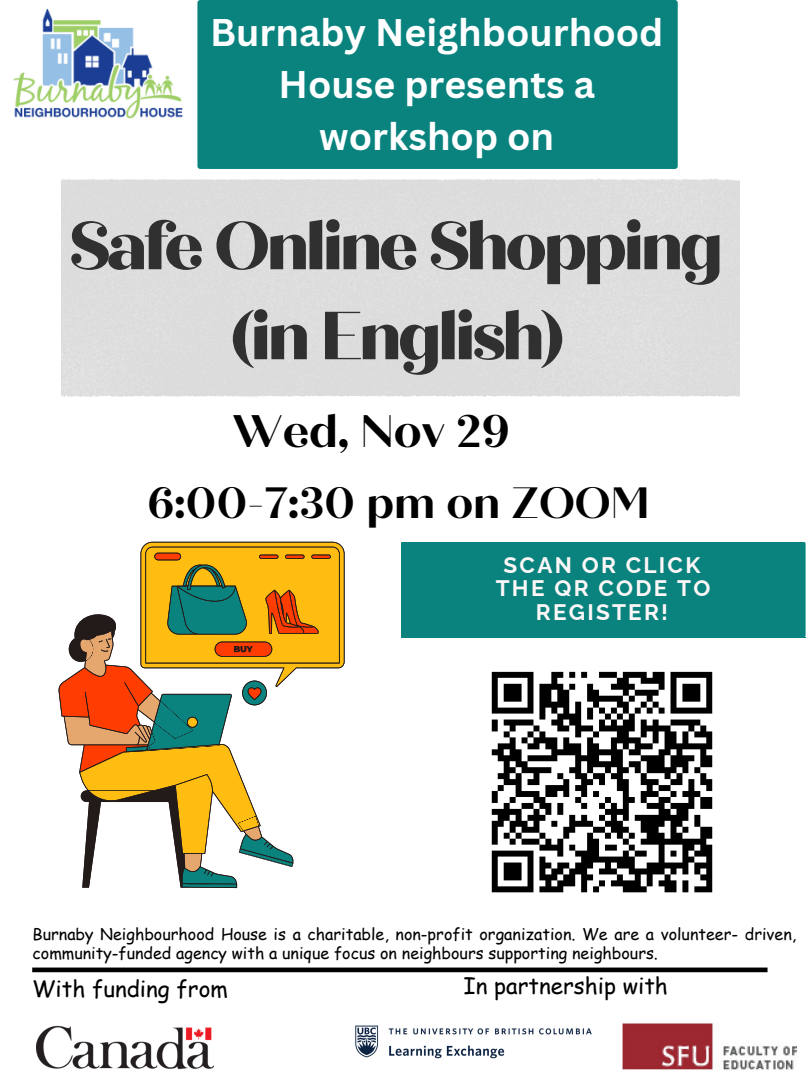
<style>
.page{position:relative;width:810px;height:1080px;background:#fff}
.page>*{position:absolute;margin:0;border:0;box-sizing:border-box;transform-origin:0 0}
.t1{font:800 67.81px "Quiche Display";letter-spacing:-.045em;color:#303030}
.t2{font:700 45.56px "Quiche Display";color:#000}
.t3{font:700 43.75px "Quiche Display";color:#000}
.t4{font:700 37.5px/52px "Canva Sans";color:#fff;text-align:center}
.t5{font:700 22.5px/23.9px "Raleway";letter-spacing:.1em;color:#fdf7f7;text-align:center}
.t6{font:22.44px "Comic Sans MS";color:#000}
.t7{font:16.12px/19.2px "Comic Sans MS";color:#000}
</style>
<div class="page">
<div style="left:197px;top:0;width:480px;height:169px;background:#0a837f"></div>
<div style="left:401px;top:542px;width:405px;height:95px;background:#0a837f"></div>
<img style="left:13px;top:10px;width:169px;height:109px">
<img style="left:622px;top:1023px;width:174px;height:47px">
<img style="left:37px;top:1025px;width:177px;height:45px">
<svg style="left:58px;top:542px;width:287px;height:346px"></svg>
<img style="left:355px;top:1025px;width:237px;height:34px">
<hr style="left:32px;top:968px;width:736px;height:4px;background:#000">
<svg style="left:491px;top:671px;width:222px;height:222px"></svg>
<p class="t4" style="left:210px;top:5px;width:455px">Burnaby Neighbourhood<br>House presents a workshop on</p>
<p class="t1" style="left:69px;top:205px;width:655px">Safe Online Shopping</p>
<p class="t1" style="left:231px;top:295px;width:335px">(in English)</p>
<p class="t2" style="left:233px;top:404px;width:279px">Wed, Nov 29</p>
<p class="t3" style="left:147px;top:476px;width:504px">6:00-7:30 pm on ZOOM</p>
<p class="t5" style="left:496px;top:553px;width:216px">SCAN OR CLICK<br>THE QR CODE TO<br>REGISTER!</p>
<p class="t7" style="left:33px;top:924px;width:765px">Burnaby Neighbourhood House is a charitable, non-profit organization. We are a volunteer- driven, community-funded agency with a unique focus on neighbours supporting neighbours.</p>
<p class="t6" style="left:32px;top:973px;width:197px">With funding from</p>
<p class="t6" style="left:464px;top:969px;width:206px">In partnership with</p>
</div>
